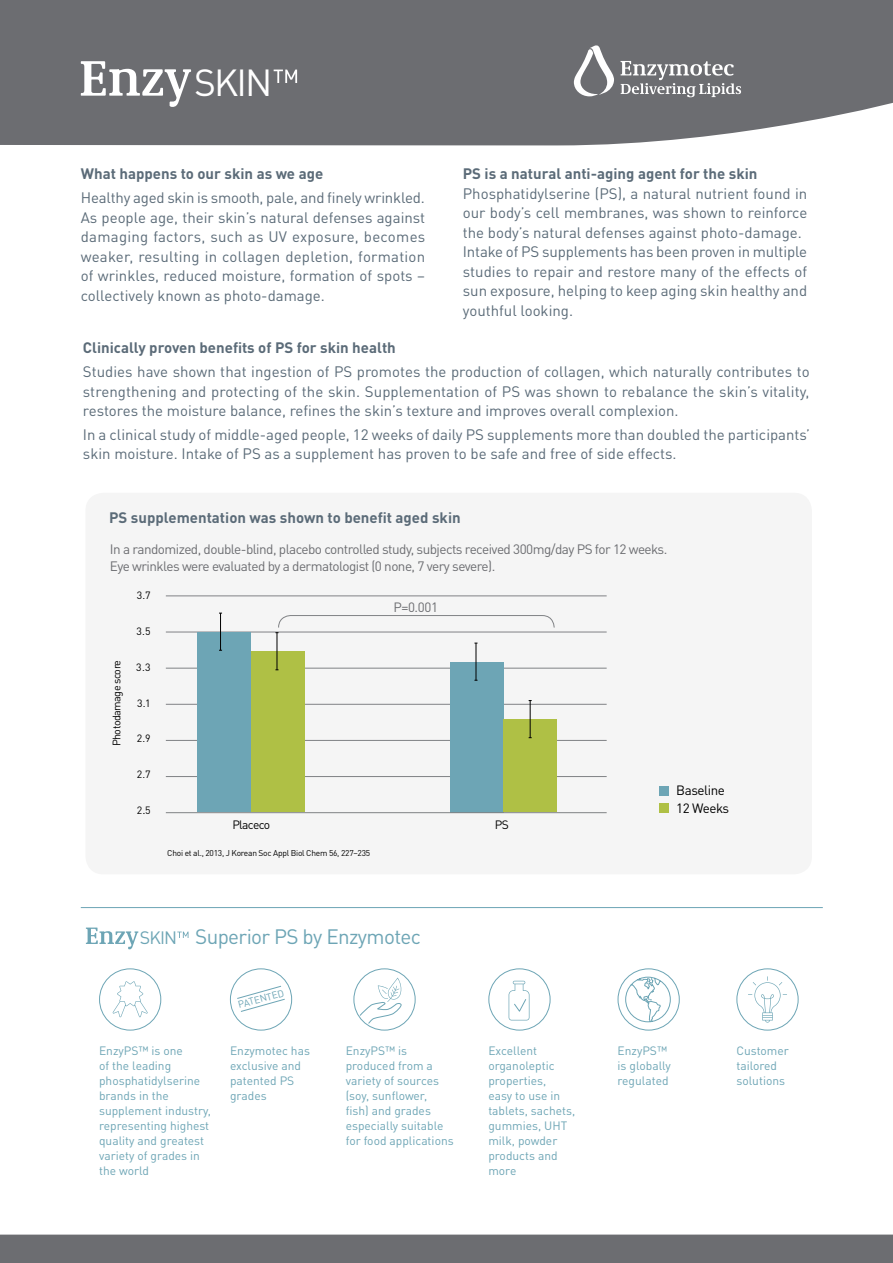
<style>
.page{position:relative;width:893px;height:1263px;background:#fff}
.page>*{position:absolute;margin:0;border:0;box-sizing:border-box;transform-origin:0 0}
.t1{font:37.2px "DIN Pro";color:#fff}
.t2{font:20.7px "DIN Pro";letter-spacing:-.03em;color:#6da5b5}
.t3{font:17.7px "DIN Pro";color:#6da5b5}
.t4{font:15px/19.5px "DIN Pro";color:#5b6b78;text-align:justify}
.t5{font:700 15px "DIN Pro";color:#5b6b78}
.t6{font:13.5px/16.2px "DIN Pro";letter-spacing:-.04em;color:#6c6d71}
.t7{font:13.35px "DIN Pro";letter-spacing:-.03em;color:#000}
.t8{font:13.35px "DIN Pro";color:#6c6d71}
.t9{font:12px/15px "DIN Pro";color:#6da5b5}
.t10{font:12px "DIN Pro";letter-spacing:-.05em;color:#000}
.t11{font:10.8px "DIN Pro";letter-spacing:-.05em;color:#000}
.t12{font:10.5px "DIN Pro";color:#000}
.t13{font:9.75px "DIN Pro";color:#6da5b5}
.t14{font:8.4px "DIN Pro";letter-spacing:-.03em;color:#000}
.s1{font-family:"Adobe Hebrew"}
</style>
<div class="page">
<div style="left:85px;top:493px;width:727px;height:381px;background:#f5f5f5;border-radius:18px"></div>
<div style="left:0;top:0;width:893px;height:145px;background:#6c6d71"></div>
<div style="left:0;top:1234px;width:893px;height:29px;background:#6c6d71"></div>
<svg style="left:621px;top:61px;width:120px;height:36px"></svg>
<svg style="left:574px;top:45px;width:40px;height:51px"></svg>
<div style="left:488px;top:968px;width:63px;height:62px;border:1px solid #6da5b5;border-radius:50%"></div>
<div style="left:618px;top:968px;width:62px;height:62px;border:1px solid #6da5b5;border-radius:50%"></div>
<div style="left:353px;top:968px;width:63px;height:62px;border:1px solid #6da5b5;border-radius:50%"></div>
<div style="left:230px;top:968px;width:62px;height:62px;border:1px solid #6da5b5;border-radius:50%"></div>
<div style="left:99px;top:968px;width:62px;height:62px;border:1px solid #6da5b5;border-radius:50%"></div>
<div style="left:659px;top:786px;width:10px;height:9px;background:#6da5b5"></div>
<div style="left:659px;top:803px;width:10px;height:9px;background:#afc045"></div>
<hr style="left:166px;top:668px;width:441px;height:1px;background:#808285">
<hr style="left:166px;top:632px;width:441px;height:1px;background:#808285">
<hr style="left:166px;top:595px;width:441px;height:1px;background:#808285">
<hr style="left:166px;top:740px;width:441px;height:1px;background:#808285">
<hr style="left:166px;top:704px;width:441px;height:1px;background:#808285">
<hr style="left:166px;top:776px;width:441px;height:1px;background:#808285">
<div style="left:197px;top:632px;width:54px;height:180px;background:#6da5b5"></div>
<div style="left:450px;top:662px;width:53px;height:150px;background:#6da5b5"></div>
<div style="left:251px;top:651px;width:53px;height:161px;background:#afc045"></div>
<div style="left:504px;top:719px;width:53px;height:93px;background:#afc045"></div>
<hr style="left:220px;top:613px;width:1px;height:37px;background:#000">
<hr style="left:277px;top:633px;width:1px;height:37px;background:#000">
<hr style="left:476px;top:643px;width:1px;height:37px;background:#000">
<hr style="left:530px;top:700px;width:1px;height:38px;background:#000">
<hr style="left:166px;top:812px;width:441px;height:1px;background:#808285">
<div style="left:736px;top:968px;width:63px;height:62px;border:1px solid #6da5b5;border-radius:50%"></div>
<svg style="left:748px;top:976px;width:39px;height:46px"></svg>
<svg style="left:625px;top:976px;width:46px;height:46px"></svg>
<svg style="left:237px;top:985px;width:48px;height:27px"></svg>
<svg style="left:81px;top:61px;width:110px;height:46px"></svg>
<svg style="left:509px;top:981px;width:20px;height:39px"></svg>
<svg style="left:113px;top:981px;width:35px;height:37px"></svg>
<svg style="left:359px;top:978px;width:43px;height:46px"></svg>
<hr style="left:81px;top:907px;width:742px;height:1px;background:#6da5b5">
<svg style="left:275px;top:615px;width:280px;height:18px"></svg>
<svg style="left:86px;top:927px;width:52px;height:22px"></svg>
<svg style="left:274px;top:70px;width:23px;height:13px"></svg>
<svg style="left:177px;top:931px;width:11px;height:7px"></svg>
<h1 class="t1" style="left:194px;top:53px;width:80px">SKIN</h1>
<p class="t5" style="left:81px;top:161px;width:244px">What happens to our skin as we age</p>
<p class="t4" style="left:81px;top:187px;width:346px">Healthy aged skin is smooth, pale, and finely wrinkled.<br>As people age, their skin s’ natural defenses against damaging factors, such as UV exposure, becomes weaker, resulting in collagen depletion, formation of wrinkles, reduced moisture, formation of spots – collectively known as photo-damage.</p>
<p class="t5" style="left:463px;top:161px;width:296px">PS is a natural anti-aging agent for the skin</p>
<p class="t4" style="left:463px;top:182px;width:346px;text-align:left">Phosphatidylserine (PS a,) natural nutrient found in our body s’ cell membranes, was shown to reinforce the body s’ natural defenses against photo-damage.<br>Intake of PS supplements has been proven in multiple studies to repair and restore many of the effects of sun exposure, helping to keep aging skin healthy and youthful looking.</p>
<p class="t5" style="left:83px;top:335px;width:314px">Clinically proven benefits of PS for skin health</p>
<p class="t4" style="left:83px;top:360px;width:728px">Studies have shown that ingestion of PS promotes the production of collagen, which naturally contributes to strengthening and protecting of the skin. Supplementation of PS was shown to rebalance the skin s’ vitality, restores the moisture balance, refines the skin s’ texture and improves overall complexion.</p>
<p class="t4" style="left:83px;top:423px;width:729px">In a clinical study of middle-aged people, 12 weeks of daily PS supplements more than doubled the participants‘ skin moisture. Intake of PS as a supplement has proven to be safe and free of side effects.</p>
<p class="t5" style="left:109px;top:505px;width:353px">PS supplementation was shown to benefit aged skin</p>
<p class="t6" style="left:110px;top:540px;width:559px">In a randomized, double-blind, placebo controlled study, subjects received 300mg/day PS for 12 weeks.<br>Eye wrinkles were evaluated by a dermatologist 0( none 7, very severe .(</p>
<p class="t12" style="left:137px;top:587px;width:15px">3.7</p>
<p class="t12" style="left:136px;top:623px;width:16px">3.5</p>
<p class="t12" style="left:136px;top:659px;width:16px">3.3</p>
<p class="t12" style="left:137px;top:694px;width:15px">3.1</p>
<p class="t12" style="left:137px;top:730px;width:15px">2.9</p>
<p class="t12" style="left:137px;top:766px;width:15px">2.7</p>
<p class="t12" style="left:137px;top:802px;width:15px">2<span class="s1">.</span>5</p>
<p class="t8" style="left:393px;top:597px;width:46px">=P 0.001</p>
<p class="t11" style="left:108px;top:746px;width:88px;rotate:-90deg">Photodamage score</p>
<p class="t10" style="left:232px;top:816px;width:39px">Placeco</p>
<p class="t14" style="left:167px;top:846px;width:205px">Choi et al., 2013, J Korean Soc Appl Biol Chem 56, 227−235</p>
<p class="t10" style="left:495px;top:816px;width:16px">PS</p>
<p class="t7" style="left:676px;top:780px;width:50px">Baseline</p>
<p class="t7" style="left:676px;top:798px;width:54px">12 Weeks</p>
<p class="t3" style="left:140px;top:924px;width:39px">SKIN</p>
<h2 class="t2" style="left:195px;top:920px;width:227px">Superior PS by Enzymotec</h2>
<p class="t13" style="left:236px;top:997px;width:49px;rotate:-15deg">PATENTED</p>
<p class="t9" style="left:99px;top:1042px;width:113px">EnzyPS™ is one<br>of the leading phosphatidylserine brands in the supplement industry, representing highest quality and greatest variety of grades in the world</p>
<p class="t9" style="left:230px;top:1042px;width:81px">Enzymotec has exclusive and patented PS grades</p>
<p class="t9" style="left:346px;top:1042px;width:109px">EnzyPS™ is produced from a variety of sources (soy, sunflower,<br>fish) and grades especially suitable for food applications</p>
<p class="t9" style="left:488px;top:1042px;width:88px">Excellent organoleptic properties,<br>easy to use in tablets, sachets, gummies, UHT milk, powder products and more</p>
<p class="t9" style="left:618px;top:1042px;width:55px">EnzyPSTM is globally regulated</p>
<p class="t9" style="left:736px;top:1042px;width:54px">Customer tailored solutions</p>
</div>
